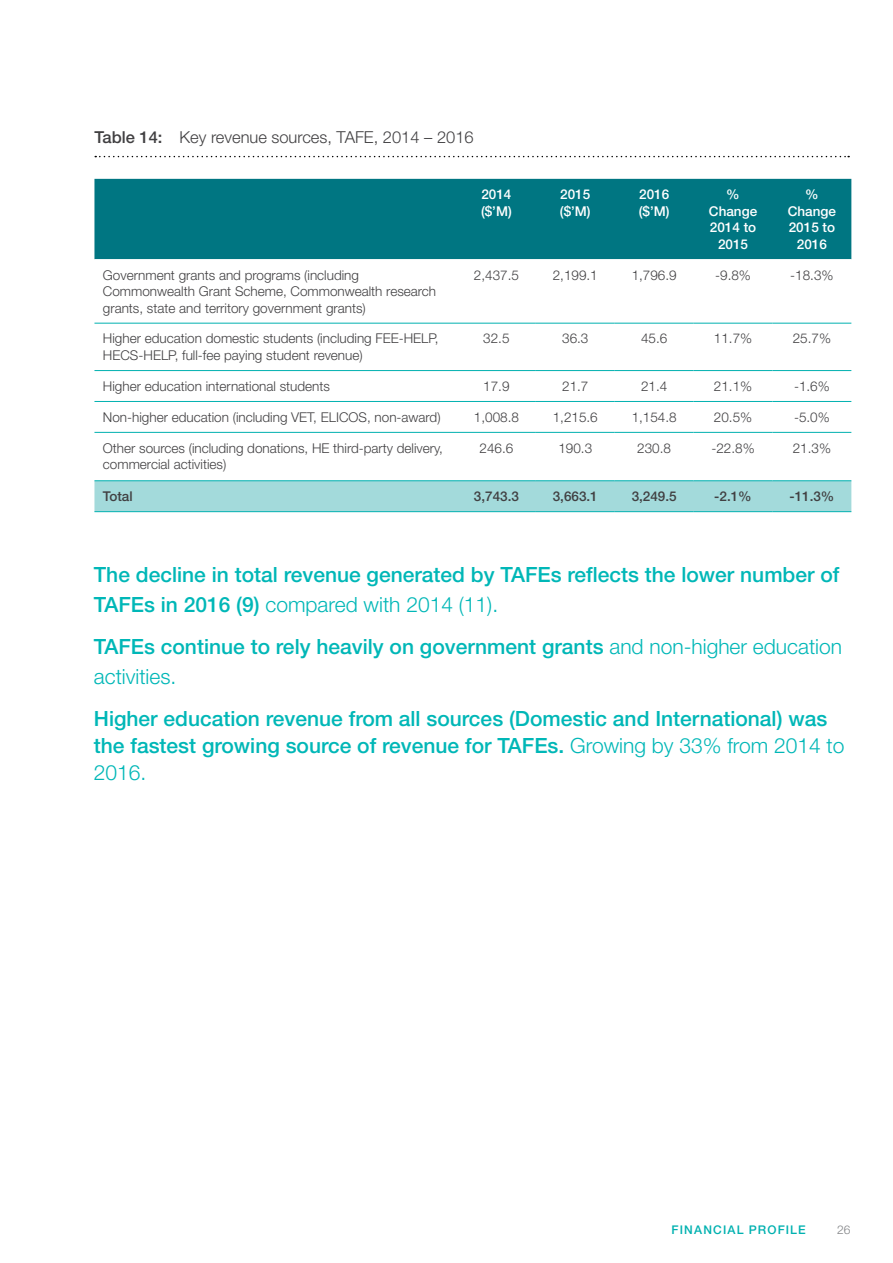
<style>
.page{position:relative;width:893px;height:1263px;background:#fff}
.page>*{position:absolute;margin:0;border:0;box-sizing:border-box;transform-origin:0 0}
.pullouts{font:500 21px/30px "Helvetica Neue LT Std";color:#00b7b7}
.TEQSA_AR_Figure_Titl{font:300 16.5px "Helvetica Neue LT Std";color:#414042}
.Table_text{font:300 13.5px/16.5px "Helvetica Neue LT Std";color:#414042}
.Table_headers_white{font:500 13.5px/16.5px "Helvetica Neue LT Std";color:#fff}
.Table_bold{font:500 13.5px "Helvetica Neue LT Std";color:#414042}
.t1{font:500 12px "Helvetica Neue LT Std";letter-spacing:.095em;color:#00b1b0}
.t2{font:300 12px "Helvetica Neue LT Std";color:#808285}
.s1{font-weight:500}
.s2{font-weight:300}
</style>
<div class="page">
<svg style="left:95px;top:156px;width:754px;height:1px"></svg>
<div style="left:94px;top:179px;width:757px;height:80px;background:#007682"></div>
<svg style="left:94px;top:259px;width:757px;height:173px"></svg>
<div style="left:94px;top:481px;width:757px;height:30px;background:#a3dadb"></div>
<hr style="left:94px;top:323px;width:363px;height:1px;background:#00b1b0">
<hr style="left:457px;top:323px;width:79px;height:1px;background:#00b1b0">
<hr style="left:536px;top:323px;width:79px;height:1px;background:#00b1b0">
<hr style="left:615px;top:323px;width:79px;height:1px;background:#00b1b0">
<hr style="left:694px;top:323px;width:78px;height:1px;background:#00b1b0">
<hr style="left:772px;top:323px;width:79px;height:1px;background:#00b1b0">
<hr style="left:94px;top:370px;width:363px;height:1px;background:#00b1b0">
<hr style="left:457px;top:370px;width:79px;height:1px;background:#00b1b0">
<hr style="left:536px;top:370px;width:79px;height:1px;background:#00b1b0">
<hr style="left:615px;top:370px;width:79px;height:1px;background:#00b1b0">
<hr style="left:694px;top:370px;width:78px;height:1px;background:#00b1b0">
<hr style="left:772px;top:370px;width:79px;height:1px;background:#00b1b0">
<hr style="left:94px;top:401px;width:363px;height:1px;background:#00b1b0">
<hr style="left:457px;top:401px;width:79px;height:1px;background:#00b1b0">
<hr style="left:536px;top:401px;width:79px;height:1px;background:#00b1b0">
<hr style="left:615px;top:401px;width:79px;height:1px;background:#00b1b0">
<hr style="left:694px;top:401px;width:78px;height:1px;background:#00b1b0">
<hr style="left:772px;top:401px;width:79px;height:1px;background:#00b1b0">
<hr style="left:94px;top:432px;width:363px;height:1px;background:#00b1b0">
<hr style="left:457px;top:432px;width:79px;height:1px;background:#00b1b0">
<hr style="left:536px;top:432px;width:79px;height:1px;background:#00b1b0">
<hr style="left:615px;top:432px;width:79px;height:1px;background:#00b1b0">
<hr style="left:694px;top:432px;width:78px;height:1px;background:#00b1b0">
<hr style="left:772px;top:432px;width:79px;height:1px;background:#00b1b0">
<hr style="left:94px;top:480px;width:363px;height:1px;background:#00b1b0">
<hr style="left:457px;top:480px;width:79px;height:1px;background:#00b1b0">
<hr style="left:536px;top:480px;width:79px;height:1px;background:#00b1b0">
<hr style="left:615px;top:480px;width:79px;height:1px;background:#00b1b0">
<hr style="left:694px;top:480px;width:78px;height:1px;background:#00b1b0">
<hr style="left:772px;top:480px;width:79px;height:1px;background:#00b1b0">
<hr style="left:94px;top:511px;width:363px;height:1px;background:#00b1b0">
<hr style="left:457px;top:511px;width:79px;height:1px;background:#00b1b0">
<hr style="left:536px;top:511px;width:79px;height:1px;background:#00b1b0">
<hr style="left:615px;top:511px;width:79px;height:1px;background:#00b1b0">
<hr style="left:694px;top:511px;width:78px;height:1px;background:#00b1b0">
<hr style="left:772px;top:511px;width:79px;height:1px;background:#00b1b0">
<p class="TEQSA_AR_Figure_Titl" style="left:94px;top:127px;width:381px"><span class="s1">Table 14:</span> Key revenue sources, TAFE, 2014 – 2016</p>
<p class="Table_headers_white" style="left:481px;top:186px;width:32px">2014 ($’M)</p>
<p class="Table_headers_white" style="left:560px;top:186px;width:32px">2015 ($’M)</p>
<p class="Table_headers_white" style="left:639px;top:186px;width:32px">2016 ($’M)</p>
<p class="Table_headers_white" style="left:709px;top:186px;width:50px;text-align:center">%<br>Change<br>2014 to<br>2015</p>
<p class="Table_headers_white" style="left:788px;top:186px;width:50px;text-align:center">%<br>Change<br>2015 to<br>2016</p>
<p class="Table_text" style="left:103px;top:266px;width:335px">Government grants and programs (including<br>Commonwealth Grant Scheme, Commonwealth research grants, state and territory government grants)</p>
<p class="Table_text" style="left:474px;top:266px;width:47px">2,437.5</p>
<p class="Table_text" style="left:553px;top:266px;width:47px">2,199.1</p>
<p class="Table_text" style="left:632px;top:266px;width:47px">1,796.9</p>
<p class="Table_text" style="left:715px;top:266px;width:37px">-9.8%</p>
<p class="Table_text" style="left:790px;top:266px;width:45px">-18.3%</p>
<p class="Table_text" style="left:103px;top:330px;width:337px">Higher education domestic students (including FEE-HELP,<br>HECS-HELP, full-fee paying student revenue)</p>
<p class="Table_text" style="left:483px;top:330px;width:28px">32.5</p>
<p class="Table_text" style="left:562px;top:330px;width:28px">36.3</p>
<p class="Table_text" style="left:641px;top:330px;width:28px">45.6</p>
<p class="Table_text" style="left:714px;top:330px;width:40px">11.7%</p>
<p class="Table_text" style="left:793px;top:330px;width:40px">25.7%</p>
<p class="Table_text" style="left:103px;top:377px;width:229px">Higher education international students</p>
<p class="Table_text" style="left:483px;top:377px;width:28px">17.9</p>
<p class="Table_text" style="left:562px;top:377px;width:28px">21.7</p>
<p class="Table_text" style="left:641px;top:377px;width:28px">21.4</p>
<p class="Table_text" style="left:714px;top:377px;width:40px">21.1%</p>
<p class="Table_text" style="left:794px;top:377px;width:37px">-1.6%</p>
<p class="Table_text" style="left:103px;top:408px;width:339px">Non-higher education (including VET, ELICOS, non-award)</p>
<p class="Table_text" style="left:474px;top:408px;width:47px">1,008.8</p>
<p class="Table_text" style="left:553px;top:408px;width:47px">1,215.6</p>
<p class="Table_text" style="left:632px;top:408px;width:47px">1,154.8</p>
<p class="Table_text" style="left:714px;top:408px;width:40px">20.5%</p>
<p class="Table_text" style="left:794px;top:408px;width:37px">-5.0%</p>
<p class="Table_text" style="left:103px;top:439px;width:341px">Other sources (including donations, HE third-party delivery, commercial activities)</p>
<p class="Table_text" style="left:479px;top:439px;width:35px">246.6</p>
<p class="Table_text" style="left:558px;top:439px;width:35px">190.3</p>
<p class="Table_text" style="left:637px;top:439px;width:35px">230.8</p>
<p class="Table_text" style="left:711px;top:439px;width:45px">-22.8%</p>
<p class="Table_text" style="left:793px;top:439px;width:40px">21.3%</p>
<p class="Table_bold" style="left:103px;top:488px;width:31px">Total</p>
<p class="Table_bold" style="left:474px;top:488px;width:47px">3,743.3</p>
<p class="Table_bold" style="left:553px;top:488px;width:47px">3,663.1</p>
<p class="Table_bold" style="left:632px;top:488px;width:47px">3,249.5</p>
<p class="Table_bold" style="left:714px;top:488px;width:39px">-2.1%</p>
<p class="Table_bold" style="left:789px;top:488px;width:47px">-11.3%</p>
<p class="pullouts" style="left:94px;top:559px;width:747px">The decline in total revenue generated by TAFEs reflects the lower number of<br>TAFEs in 2016 (9) <span class="s2">compared with 2014 (11).</span></p>
<p class="pullouts" style="left:94px;top:631px;width:750px">TAFEs continue to rely heavily on government grants <span class="s2">and non-higher education activities.</span></p>
<p class="pullouts" style="left:94px;top:705px;width:752px;line-height:27px">Higher education revenue from all sources (Domestic and International) was the fastest growing source of revenue for TAFEs. <span class="s2">Growing by 33% from 2014 to<br>2016.</span></p>
<p class="t1" style="left:672px;top:1223px;width:136px">FINANCIAL PROFILE</p>
<p class="t2" style="left:837px;top:1223px;width:15px">26</p>
</div>
